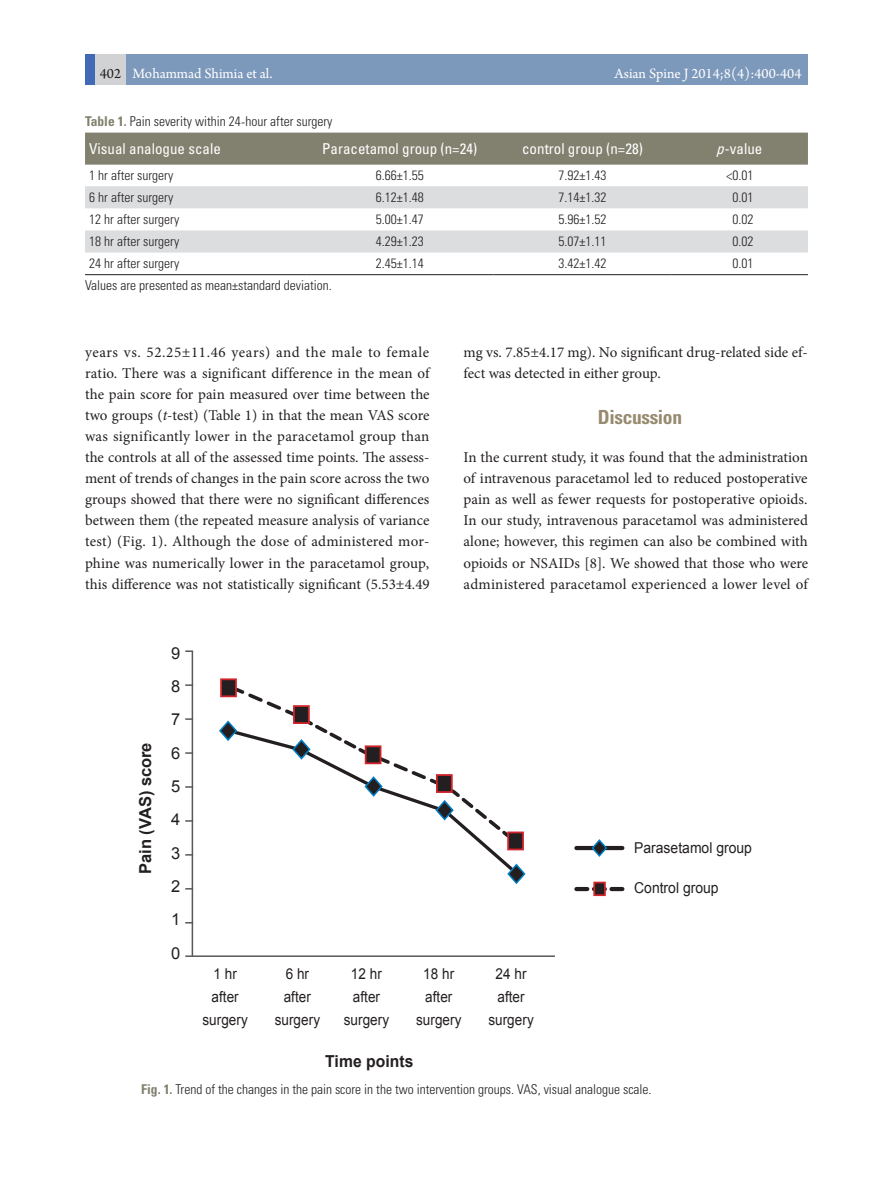
<style>
.page{position:relative;width:893px;height:1191px;background:#fff}
.page>*{position:absolute;margin:0;border:0;box-sizing:border-box;transform-origin:0 0}
.본문_대제목{font:700 condensed 19.5px "Univers LT Std";letter-spacing:-.02em;color:#988a6f}
.t1{font:700 16.5px "Arial";color:#231f20}
.t2{font:16.5px "Arial";color:#231f20}
.t3{font:700 16.5px "Arial";color:#231f20;scale:.95 1}
.본문_내용_첫문단{font:15px/21px "Minion Pro";color:#231f20;text-align:justify}
.t4{font:15px "Arial";letter-spacing:.005em;color:#231f20;scale:.9 1}
.표_머리행{font:condensed 15px "Univers LT Std";color:#fff}
.t5{font:15px "Arno Pro";color:#fff}
.t6{font:15px "Arial";letter-spacing:.005em;color:#231f20;scale:.93 1}
.표_그림설명{font:300 condensed 13.5px "Univers LT Std";color:#231f20}
.표_본문{font:300 condensed 13.5px "Univers LT Std";color:#231f20}
.표_왼쪽행{font:300 condensed 13.5px "Univers LT Std";color:#231f20}
.s1{color:#231f20}
.s2{font-weight:700;color:#82806e}
.s3{font-family:"Minion Pro";font-weight:400;font-stretch:normal}
.s4{font-style:italic}
</style>
<div class="page">
<div style="left:85px;top:54px;width:58px;height:30px;background:#d1d2d4"></div>
<div style="left:126px;top:54px;width:682px;height:30px;background:#7c98bb"></div>
<div style="left:85px;top:54px;width:10px;height:30px;background:#406ab4"></div>
<div style="left:85px;top:133px;width:723px;height:32px;background:#82806e"></div>
<svg style="left:85px;top:186px;width:723px;height:66px;fill:#dcdddf"></svg>
<hr style="left:85px;top:274px;width:221px;height:1px;background:#231f20">
<hr style="left:306px;top:274px;width:187px;height:1px;background:#231f20">
<hr style="left:493px;top:274px;width:179px;height:1px;background:#231f20">
<hr style="left:672px;top:274px;width:136px;height:1px;background:#231f20">
<hr style="left:192px;top:651px;width:1px;height:305px;background:#57585a">
<svg style="left:185px;top:650px;width:8px;height:2px"></svg>
<svg style="left:185px;top:684px;width:7px;height:2px"></svg>
<svg style="left:185px;top:718px;width:7px;height:2px"></svg>
<svg style="left:185px;top:752px;width:7px;height:2px"></svg>
<hr style="left:185px;top:955px;width:370px;height:2px;background:#57585a">
<div style="left:220px;top:678px;width:17px;height:19px;background:#231f20;border:2px solid #d1232a"></div>
<svg style="left:522px;top:831px;width:2px;height:19px"></svg>
<svg style="left:576px;top:887px;width:46px;height:4px"></svg>
<div style="left:593px;top:881px;width:13px;height:15px;background:#231f20;border:2px solid #d1232a"></div>
<hr style="left:576px;top:846px;width:46px;height:4px;background:#231f20">
<svg style="left:590px;top:839px;width:18px;height:18px"></svg>
<svg style="left:238px;top:731px;width:284px;height:136px"></svg>
<svg style="left:219px;top:720px;width:19px;height:21px"></svg>
<svg style="left:245px;top:693px;width:261px;height:142px"></svg>
<svg style="left:506px;top:862px;width:20px;height:23px"></svg>
<p class="t5" style="left:100px;top:65px;width:174px"><span class="s1">402</span> Mohammad Shimia et al.</p>
<p class="t5" style="left:614px;top:65px;width:189px">Asian Spine J 2014;8(4):400-404</p>
<p class="표_그림설명" style="left:85px;top:113px;width:249px"><span class="s2">Table 1.</span> Pain severity within 24<span class="s3">-</span>hour after surgery</p>
<p class="표_머리행" style="left:89px;top:139px;width:133px">Visual analogue scale</p>
<p class="표_머리행" style="left:322px;top:139px;width:156px">Paracetamol group (n=24)</p>
<p class="표_머리행" style="left:522px;top:139px;width:122px">control group (n=28)</p>
<p class="표_머리행" style="left:716px;top:139px;width:48px"><span class="s4">p</span>-value</p>
<p class="표_왼쪽행" style="left:89px;top:167px;width:85px">1 hr after surgery</p>
<p class="표_본문" style="left:376px;top:167px;width:49px">6.66±1.55</p>
<p class="표_본문" style="left:559px;top:167px;width:49px">7.92±1.43</p>
<p class="표_본문" style="left:726px;top:167px;width:28px">&lt;0.01</p>
<p class="표_왼쪽행" style="left:89px;top:189px;width:85px">6 hr after surgery</p>
<p class="표_본문" style="left:376px;top:189px;width:49px">6.12±1.48</p>
<p class="표_본문" style="left:559px;top:189px;width:49px">7.14±1.32</p>
<p class="표_본문" style="left:732px;top:189px;width:22px">0.01</p>
<p class="표_왼쪽행" style="left:89px;top:211px;width:91px">12 hr after surgery</p>
<p class="표_본문" style="left:376px;top:211px;width:49px">5.00±1.47</p>
<p class="표_본문" style="left:559px;top:211px;width:49px">5.96±1.52</p>
<p class="표_본문" style="left:732px;top:211px;width:22px">0.02</p>
<p class="표_왼쪽행" style="left:89px;top:233px;width:91px">18 hr after surgery</p>
<p class="표_본문" style="left:376px;top:233px;width:49px">4.29±1.23</p>
<p class="표_본문" style="left:559px;top:233px;width:49px">5.07±1.11</p>
<p class="표_본문" style="left:732px;top:233px;width:22px">0.02</p>
<p class="표_왼쪽행" style="left:89px;top:255px;width:91px">24 hr after surgery</p>
<p class="표_본문" style="left:376px;top:255px;width:49px">2.45±1.14</p>
<p class="표_본문" style="left:559px;top:255px;width:49px">3.42±1.42</p>
<p class="표_본문" style="left:732px;top:255px;width:22px">0.01</p>
<p class="표_그림설명" style="left:85px;top:277px;width:248px">Values are presented as mean±standard deviation.</p>
<p class="본문_내용_첫문단" style="left:85px;top:342px;width:346px">years vs. 52.25±11.46 years) and the male to female ratio. There was a significant difference in the mean of the pain score for pain measured over time between the two groups (<span class="s4">t</span>-test) (Table 1) in that the mean VAS score was significantly lower in the paracetamol group than the controls at all of the assessed time points. The assess&shy;ment of trends of changes in the pain score across the two groups showed that there were no significant differences between them (the repeated measure analysis of variance test) (Fig. 1). Although the dose of administered mor&shy;phine was numerically lower in the paracetamol group, this difference was not statistically significant (5.53±4.49</p>
<p class="본문_내용_첫문단" style="left:463px;top:342px;width:346px">mg vs. 7.85±4.17 mg). No significant drug-related side ef&shy;fect was detected in either group.</p>
<p class="본문_대제목" style="left:598px;top:405px;width:86px">Discussion</p>
<p class="본문_내용_첫문단" style="left:463px;top:447px;width:346px">In the current study, it was found that the administration of intravenous paracetamol led to reduced postoperative pain as well as fewer requests for postoperative opioids.<br>In our study, intravenous paracetamol was administered alone; however, this regimen can also be combined with opioids or NSAIDs [8]. We showed that those who were administered paracetamol experienced a lower level of</p>
<p class="t1" style="left:135px;top:874px;width:133px;rotate:-90deg">Pain (VAS) score</p>
<p class="t2" style="left:171px;top:642px;width:11px">9</p>
<p class="t2" style="left:171px;top:675px;width:11px">8</p>
<p class="t2" style="left:171px;top:709px;width:11px">7</p>
<p class="t2" style="left:171px;top:742px;width:11px">6</p>
<p class="t2" style="left:171px;top:775px;width:11px">5</p>
<p class="t2" style="left:171px;top:808px;width:11px">4</p>
<p class="t2" style="left:171px;top:842px;width:11px">3</p>
<p class="t2" style="left:171px;top:875px;width:11px">2</p>
<p class="t2" style="left:171px;top:908px;width:11px">1</p>
<p class="t2" style="left:171px;top:942px;width:11px">0</p>
<p class="t4" style="left:213px;top:964px;width:28px">1 hr</p>
<p class="t4" style="left:211px;top:987px;width:32px">after</p>
<p class="t4" style="left:202px;top:1009px;width:52px">surgery</p>
<p class="t4" style="left:286px;top:964px;width:28px">6 hr</p>
<p class="t4" style="left:284px;top:987px;width:32px">after</p>
<p class="t4" style="left:275px;top:1009px;width:52px">surgery</p>
<p class="t4" style="left:351px;top:964px;width:36px">12 hr</p>
<p class="t4" style="left:353px;top:987px;width:32px">after</p>
<p class="t4" style="left:344px;top:1009px;width:52px">surgery</p>
<p class="t4" style="left:423px;top:964px;width:36px">18 hr</p>
<p class="t4" style="left:425px;top:987px;width:32px">after</p>
<p class="t4" style="left:416px;top:1009px;width:52px">surgery</p>
<p class="t3" style="left:325px;top:1050px;width:95px">Time points</p>
<p class="t4" style="left:496px;top:964px;width:36px">24 hr</p>
<p class="t4" style="left:497px;top:987px;width:32px">after</p>
<p class="t4" style="left:488px;top:1009px;width:52px">surgery</p>
<p class="t6" style="left:634px;top:838px;width:128px">Parasetamol group</p>
<p class="t6" style="left:634px;top:877px;width:92px">Control group</p>
<p class="표_그림설명" style="left:141px;top:1080px;width:512px"><span class="s2">Fig. 1.</span> Trend of the changes in the pain score in the two intervention groups. VAS, visual analogue scale.</p>
</div>
